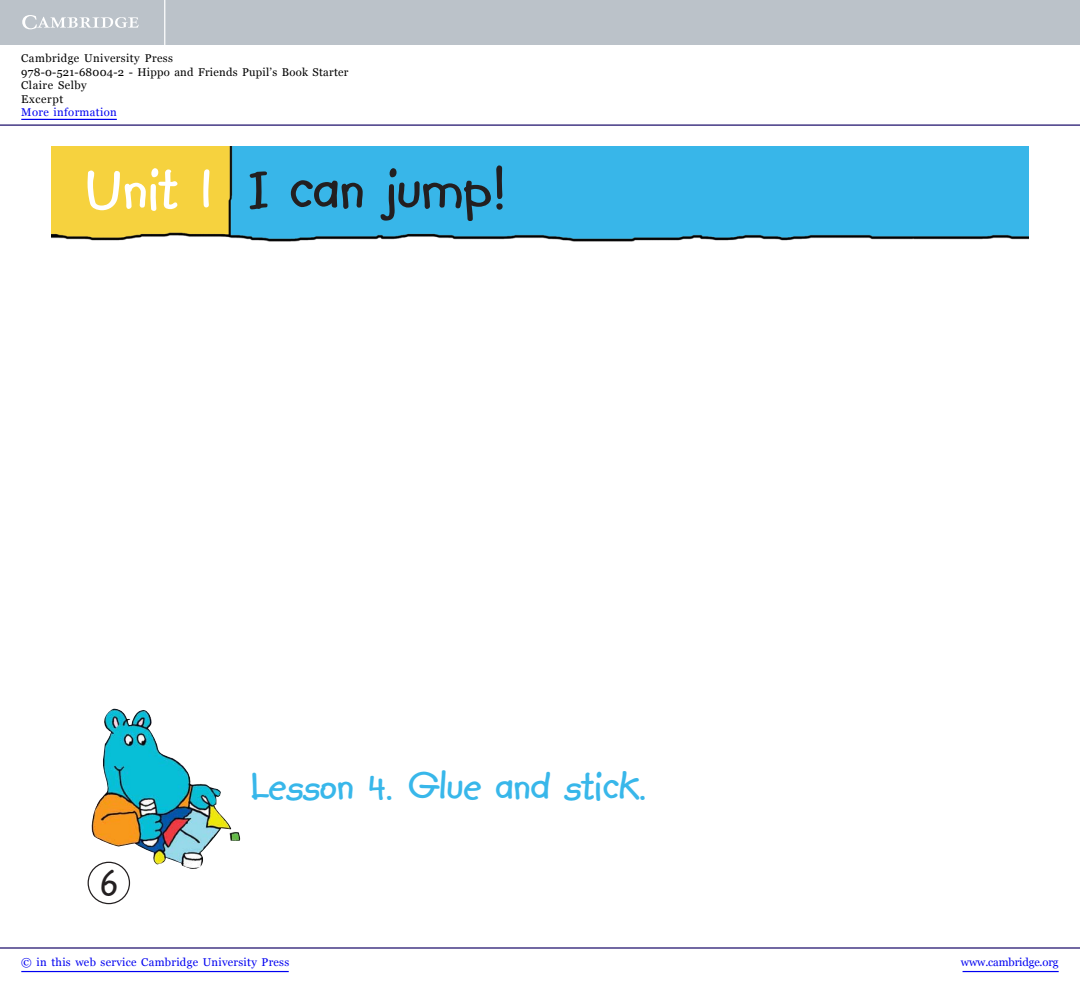
<style>
.page{position:relative;width:1080px;height:990px;background:#fff}
.page>*{position:absolute;margin:0;border:0;box-sizing:border-box;transform-origin:0 0}
.t1{font:700 63.75px "Kidprint";letter-spacing:-.01em;color:#231f20}
.t2{font:700 43.75px "Kidprint";letter-spacing:-.01em;color:#38b7ea}
.t3{font:700 40px "Kidprint";color:#231f20}
.t4{font:11.25px/13.5px "Georgia";letter-spacing:.04em;color:#000}
.t5{font:11.25px "Georgia";letter-spacing:.025em;color:#0000f1}
.t6{font:11.25px "Georgia";letter-spacing:-.01em;color:#0000f1}
.s1{color:#fff}
</style>
<div class="page">
<img style="left:51px;top:147px;width:978px;height:95px">
<img style="left:91px;top:709px;width:149px;height:160px">
<svg style="left:88px;top:862px;width:42px;height:42px"></svg>
<hr style="left:0;top:947px;width:1080px;height:2px;background:#150666">
<hr style="left:963px;top:971px;width:96px;height:1px;background:#0000f1">
<hr style="left:0;top:125px;width:1080px;height:1px;background:#150666">
<div style="left:0;top:0;width:1080px;height:45px;background:#bbc2c9"></div>
<svg style="left:22px;top:15px;width:117px;height:14px"></svg>
<hr style="left:164px;top:0;width:1px;height:45px;background:#fff">
<hr style="left:21px;top:971px;width:268px;height:1px;background:#0000f1">
<hr style="left:21px;top:119px;width:96px;height:1px;background:#0000f1">
<p class="t4" style="left:21px;top:52px;width:329px">Cambridge University Press<br>978-0-521-68004-2 - Hippo and Friends Pupil’s Book Starter<br>Claire Selby<br>Excerpt</p>
<p class="t5" style="left:21px;top:106px;width:97px">More information</p>
<h1 class="t1" style="left:84px;top:166px;width:424px"><span class="s1">Unit 1</span> I can jump!</h1>
<h3 class="t3" style="left:100px;top:870px;width:19px">6</h3>
<h2 class="t2" style="left:249px;top:771px;width:399px">Lesson 4. Glue and stick.</h2>
<p class="t5" style="left:21px;top:956px;width:269px">© in this web service Cambridge University Press</p>
<p class="t6" style="left:961px;top:956px;width:99px">www.cambridge.org</p>
</div>
